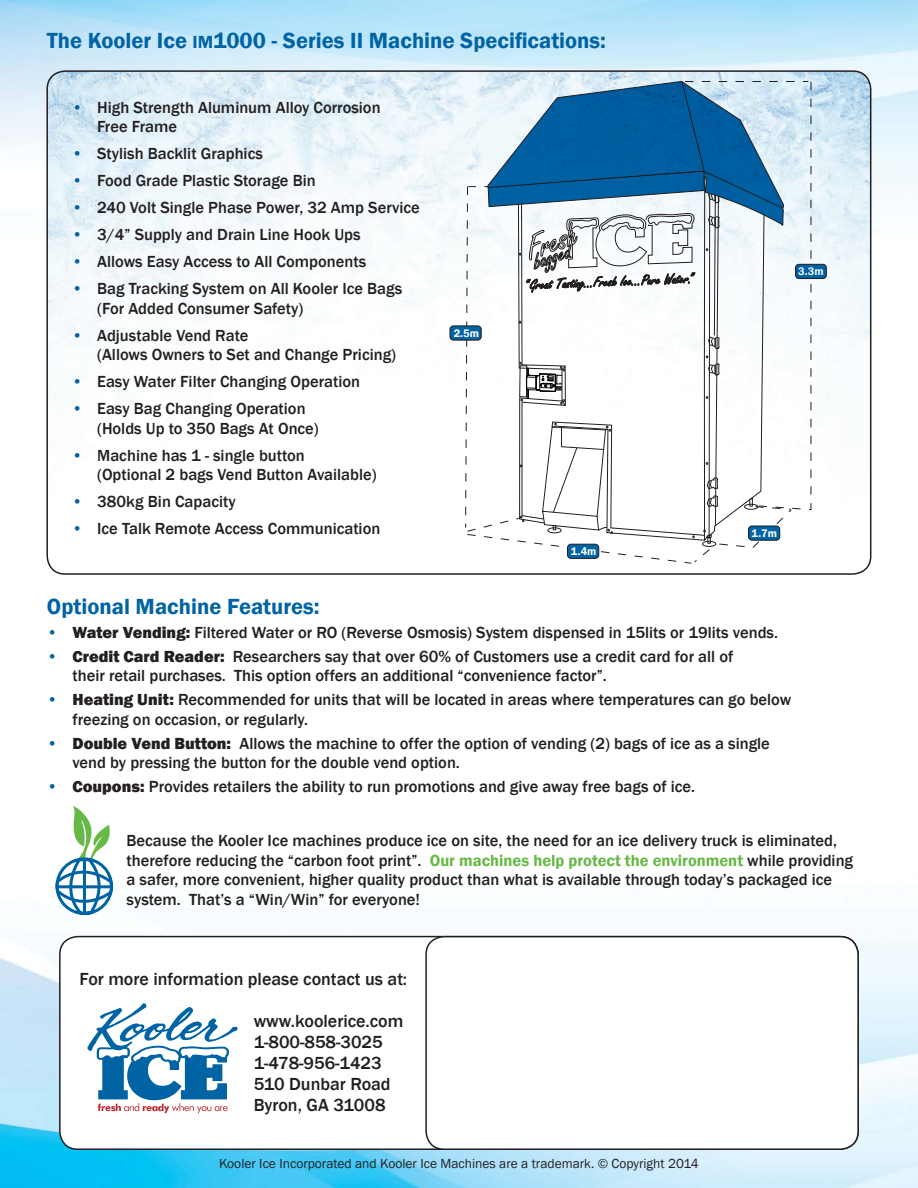
<style>
.page{position:relative;width:918px;height:1188px;background:#fff}
.page>*{position:absolute;margin:0;border:0;box-sizing:border-box;transform-origin:0 0}
.t1{font:600 22.5px "Franklin Gothic";color:#0063a4}
.t2{font:500 18px "Franklin Gothic";color:#231f20}
.t3{font:500 16.5px/19.5px "Franklin Gothic";color:#231f20}
.t4{font:13.5px "Franklin Gothic";color:#231f20}
.t5{font:600 11.25px "Franklin Gothic";color:#fff}
.s1{font-size:18px}
.s2{color:#0063a4}
.s3{font-weight:800}
.s4{font-weight:600;color:#66b945}
</style>
<div class="page">
<img style="left:0;top:0;width:918px;height:1188px">
<div style="left:60px;top:937px;width:798px;height:212px;background:#fff;border-radius:18px"></div>
<div style="left:425px;top:936px;width:434px;height:214px;border:2px solid #231f20;border-radius:18px"></div>
<img style="left:47px;top:71px;width:824px;height:503px">
<div style="left:450px;top:326px;width:31px;height:14px;background:#0063a4;border-radius:4px"></div>
<div style="left:450px;top:326px;width:32px;height:14px;border:1px solid #231f20;border-radius:4px"></div>
<div style="left:796px;top:264px;width:30px;height:15px;background:#0063a4;border-radius:4px"></div>
<div style="left:795px;top:264px;width:32px;height:15px;border:1px solid #231f20;border-radius:4px"></div>
<svg style="left:465px;top:81px;width:347px;height:483px"></svg>
<svg style="left:87px;top:1003px;width:151px;height:110px"></svg>
<svg style="left:54px;top:806px;width:61px;height:110px"></svg>
<hr style="left:57px;top:885px;width:54px;height:3px;background:#0063a4">
<hr style="left:83px;top:859px;width:3px;height:55px;background:#0063a4">
<p class="t1" style="left:47px;top:27px;width:561px">The Kooler Ice <span class="s1">IM</span>1000 - Series II Machine Specifications:</p>
<p class="t3" style="left:97px;top:98px;width:285px;text-indent:-25px"><span class="s2">•</span> High Strength Aluminum Alloy Corrosion<br>Free Frame</p>
<p class="t3" style="left:72px;top:144px;width:193px"><span class="s2">•</span> Stylish Backlit Graphics</p>
<p class="t3" style="left:72px;top:171px;width:245px"><span class="s2">•</span> Food Grade Plastic Storage Bin</p>
<p class="t3" style="left:72px;top:198px;width:350px"><span class="s2">•</span> 240 Volt Single Phase Power, 32 Amp Service</p>
<p class="t3" style="left:72px;top:225px;width:290px"><span class="s2">•</span> 3/4” Supply and Drain Line Hook Ups</p>
<p class="t3" style="left:72px;top:252px;width:296px"><span class="s2">•</span> Allows Easy Access to All Components</p>
<p class="t3" style="left:97px;top:279px;width:307px;text-indent:-25px"><span class="s2">•</span> Bag Tracking System on All Kooler Ice Bags (For Added Consumer Safety)</p>
<p class="t3" style="left:97px;top:326px;width:300px;text-indent:-25px"><span class="s2">•</span> Adjustable Vend Rate<br>(Allows Owners to Set and Change Pricing)</p>
<p class="t3" style="left:72px;top:372px;width:290px"><span class="s2">•</span> Easy Water Filter Changing Operation</p>
<p class="t3" style="left:97px;top:399px;width:223px;text-indent:-25px"><span class="s2">•</span> Easy Bag Changing Operation (Holds Up to 350 Bags At Once)</p>
<p class="t3" style="left:97px;top:446px;width:281px;text-indent:-25px"><span class="s2">•</span> Machine has 1 - single button<br>(Optional 2 bags Vend Button Available)</p>
<p class="t3" style="left:72px;top:492px;width:166px"><span class="s2">•</span> 380kg Bin Capacity</p>
<p class="t3" style="left:72px;top:519px;width:310px"><span class="s2">•</span> Ice Talk Remote Access Communication</p>
<p class="t5" style="left:454px;top:326px;width:27px">2.5m</p>
<p class="t5" style="left:571px;top:545px;width:27px">1.4m</p>
<p class="t5" style="left:798px;top:265px;width:27px">3.3m</p>
<p class="t5" style="left:751px;top:526px;width:27px">1.7m</p>
<p class="t1" style="left:47px;top:592px;width:274px">Optional Machine Features:</p>
<p class="t3" style="left:47px;top:623px;width:733px"><span class="s2">•</span> <span class="s3">Water Vending:</span> Filtered Water or RO (Reverse Osmosis) System dispensed in 15lits or 19lits vends.</p>
<p class="t3" style="left:72px;top:647px;width:662px;text-indent:-26px"><span class="s2">•</span> <span class="s3">Credit Card Reader:</span> Researchers say that over 60% of Customers use a credit card for all of their retail purchases. This option offers an additional “convenience factor”.</p>
<p class="t3" style="left:72px;top:690px;width:720px;text-indent:-25px"><span class="s2">•</span> <span class="s3">Heating Unit:</span> Recommended for units that will be located in areas where temperatures can go below freezing on occasion, or regularly.</p>
<p class="t3" style="left:72px;top:734px;width:699px;text-indent:-25px"><span class="s2">•</span> <span class="s3">Double Vend Button:</span> Allows the machine to offer the option of vending (2) bags of ice as a single vend by pressing the button for the double vend option.</p>
<p class="t3" style="left:47px;top:777px;width:650px"><span class="s2">•</span> <span class="s3">Coupons:</span> Provides retailers the ability to run promotions and give away free bags of ice.</p>
<p class="t3" style="left:127px;top:831px;width:728px">Because the Kooler Ice machines produce ice on site, the need for an ice delivery truck is eliminated, therefore reducing the “carbon foot print”. <span class="s4">Our machines help protect the environment</span> while providing a safer, more convenient, higher quality product than what is available through today’s packaged ice system. That’s a “Win/Win” for everyone!</p>
<p class="t2" style="left:80px;top:968px;width:329px">For more information please contact us at:</p>
<p class="t2" style="left:254px;top:1010px;width:151px">www.koolerice.com</p>
<p class="t2" style="left:254px;top:1031px;width:131px">1-800-858-3025</p>
<p class="t2" style="left:254px;top:1052px;width:130px">1-478-956-1423</p>
<p class="t2" style="left:254px;top:1073px;width:138px">510 Dunbar Road</p>
<p class="t2" style="left:254px;top:1094px;width:133px">Byron, GA 31008</p>
<p class="t4" style="left:219px;top:1155px;width:481px">Kooler Ice Incorporated and Kooler Ice Machines are a trademark. © Copyright 2014</p>
</div>
